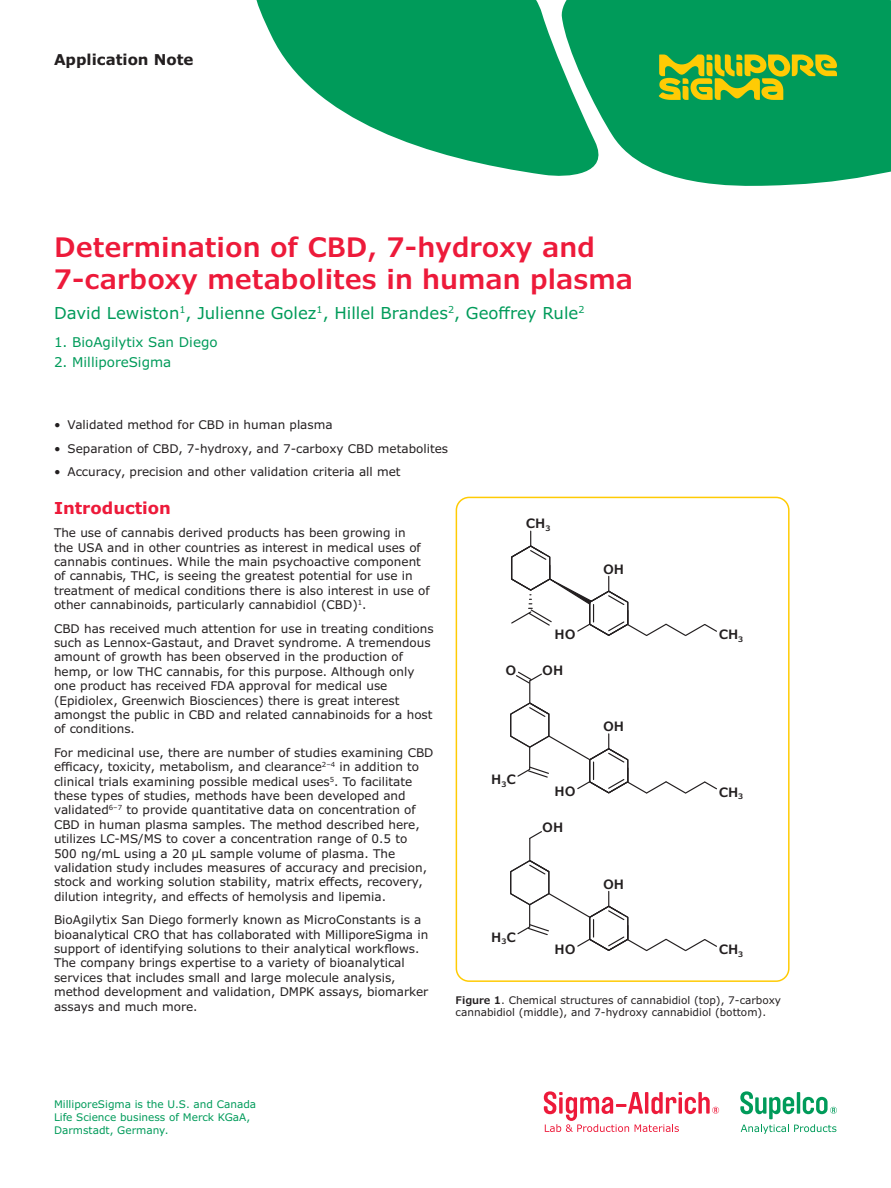
<style>
.page{position:relative;width:891px;height:1188px;background:#fff}
.page>*{position:absolute;margin:0;border:0;box-sizing:border-box;transform-origin:0 0}
.t1{font:600 27px/31.5px "Verdana Pro";color:#ed1a3a}
.t2{font:16.5px "Verdana Pro";color:#009b5a}
.t3{font:700 16.5px "Verdana Pro";color:#ed1a3a}
.t4{font:700 15px "Verdana Pro";color:#231f20}
.t5{font:13.5px "Verdana Pro";color:#009b5a}
.t6{font:600 13.05px "Verdana Pro";color:#231f20}
.t7{font:12px/14.4px "Verdana Pro";color:#231f20}
.t8{font:10.5px/12.6px "Verdana Pro";color:#231f20}
.t9{font:10.5px/12.6px "Verdana Pro";color:#009b5a}
.s1{font-weight:600}
</style>
<div class="page">
<svg style="left:511px;top:531px;width:206px;height:105px"></svg>
<svg style="left:510px;top:831px;width:207px;height:121px"></svg>
<svg style="left:510px;top:671px;width:207px;height:123px"></svg>
<div style="left:456px;top:497px;width:334px;height:485px;border:2px solid #ffcb04;border-radius:13px"></div>
<svg style="left:544px;top:1091px;width:175px;height:41px"></svg>
<svg style="left:740px;top:1091px;width:97px;height:43px"></svg>
<svg style="left:256px;top:0;width:304px;height:176px;fill:#009b5a"></svg>
<svg style="left:560px;top:0;width:331px;height:186px;background:#19a46a"></svg>
<svg style="left:659px;top:55px;width:178px;height:45px;background:#7fb22e"></svg>
<p class="t4" style="left:54px;top:50px;width:141px">Application Note</p>
<h1 class="t1" style="left:54px;top:232px;width:581px">Determination of CBD, 7-hydroxy and<br>7-carboxy metabolites in human plasma</h1>
<h2 class="t2" style="left:54px;top:302px;width:532px">David Lewiston<sup>1</sup>, Julienne Golez<sup>1</sup>, Hillel Brandes<sup>2</sup>, Geoffrey Rule<sup>2</sup></h2>
<p class="t5" style="left:54px;top:334px;width:165px">1. BioAgilytix San Diego</p>
<p class="t5" style="left:54px;top:353px;width:119px">2. MilliporeSigma</p>
<p class="t7" style="left:54px;top:418px;width:280px">• Validated method for CBD in human plasma</p>
<p class="t7" style="left:54px;top:441px;width:396px">• Separation of CBD, 7-hydroxy, and 7-carboxy CBD metabolites</p>
<p class="t7" style="left:54px;top:465px;width:348px">• Accuracy, precision and other validation criteria all met</p>
<h2 class="t3" style="left:54px;top:497px;width:119px">Introduction</h2>
<p class="t7" style="left:54px;top:526px;width:377px">The use of cannabis derived products has been growing in<br>the USA and in other countries as interest in medical uses of cannabis continues. While the main psychoactive component of cannabis, THC, is seeing the greatest potential for use in treatment of medical conditions there is also interest in use of other cannabinoids, particularly cannabidiol (CBD)<sup>1</sup>.</p>
<p class="t7" style="left:54px;top:621px;width:381px">CBD has received much attention for use in treating conditions such as Lennox-Gastaut, and Dravet syndrome. A tremendous amount of growth has been observed in the production of hemp, or low THC cannabis, for this purpose. Although only one product has received FDA approval for medical use (Epidiolex, Greenwich Biosciences) there is great interest amongst the public in CBD and related cannabinoids for a host of conditions.</p>
<p class="t7" style="left:54px;top:745px;width:381px">For medicinal use, there are number of studies examining CBD efficacy, toxicity, metabolism, and clearance<sup>2–4</sup> in addition to clinical trials examining possible medical uses<sup>5</sup>. To facilitate these types of studies, methods have been developed and validated<sup>6–7</sup> to provide quantitative data on concentration of CBD in human plasma samples. The method described here, utilizes LC-MS/MS to cover a concentration range of 0.5 to<br>500 ng/mL using a 20 µL sample volume of plasma. The validation study includes measures of accuracy and precision, stock and working solution stability, matrix effects, recovery, dilution integrity, and effects of hemolysis and lipemia.</p>
<p class="t7" style="left:54px;top:913px;width:376px">BioAgilytix San Diego formerly known as MicroConstants is a bioanalytical CRO that has collaborated with MilliporeSigma in support of identifying solutions to their analytical workflows.<br>The company brings expertise to a variety of bioanalytical services that includes small and large molecule analysis, method development and validation, DMPK assays, biomarker assays and much more.</p>
<p class="t6" style="left:526px;top:515px;width:26px">CH<sub>3</sub></p>
<p class="t6" style="left:603px;top:560px;width:23px">OH</p>
<p class="t6" style="left:554px;top:626px;width:23px">HO</p>
<p class="t6" style="left:719px;top:626px;width:26px">CH<sub>3</sub></p>
<p class="t6" style="left:506px;top:662px;width:12px">O</p>
<p class="t6" style="left:542px;top:662px;width:23px">OH</p>
<p class="t6" style="left:603px;top:718px;width:23px">OH</p>
<p class="t6" style="left:491px;top:771px;width:26px">H<sub>3</sub>C</p>
<p class="t6" style="left:491px;top:928px;width:26px">H<sub>3</sub>C</p>
<p class="t6" style="left:554px;top:783px;width:23px">HO</p>
<p class="t6" style="left:719px;top:783px;width:26px">CH<sub>3</sub></p>
<p class="t6" style="left:542px;top:819px;width:23px">OH</p>
<p class="t6" style="left:603px;top:875px;width:23px">OH</p>
<p class="t6" style="left:554px;top:941px;width:23px">HO</p>
<p class="t6" style="left:719px;top:941px;width:26px">CH<sub>3</sub></p>
<p class="t8" style="left:456px;top:994px;width:327px"><span class="s1">Figure 1</span>. Chemical structures of cannabidiol (top), 7-carboxy cannabidiol (middle), and 7-hydroxy cannabidiol (bottom).</p>
<p class="t9" style="left:54px;top:1098px;width:204px">MilliporeSigma is the U.S. and Canada<br>Life Science business of Merck KGaA,<br>Darmstadt, Germany.</p>
</div>
